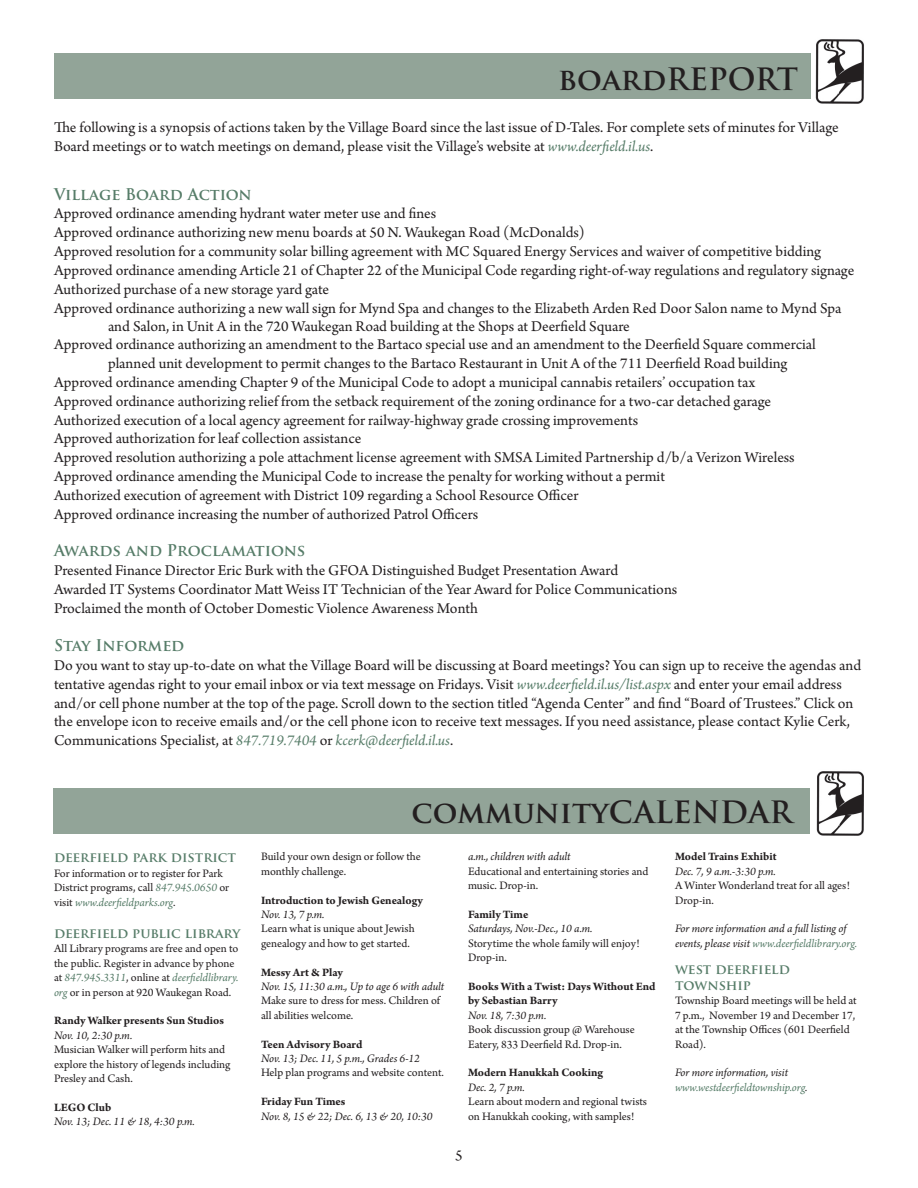
<style>
.page{position:relative;width:918px;height:1188px;background:#fff}
.page>*{position:absolute;margin:0;border:0;box-sizing:border-box;transform-origin:0 0}
.t1{font:700 30px "Trajan Pro";color:#231f20}
.t2{font:15.75px/18.9px "Arno Pro";color:#231f20}
.t3{font:700 15.75px "Trajan Pro";color:#567c68}
.t4{font:700 13.5px/16.2px "Trajan Pro";color:#567c68}
.t5{font:12px/14.4px "Arno Pro";color:#231f20}
.t6{font:italic 12px/14.4px "Arno Pro";letter-spacing:-.005em;color:#231f20}
.t7{font:700 12px/14.4px "Arno Pro";color:#231f20}
.t8{font:italic 12px/14.4px "Arno Pro";letter-spacing:-.005em;color:#567c68}
.s1{font-style:italic;color:#567c68}
.s2{color:#567c68}
.s3{color:#231f20}
</style>
<div class="page">
<div style="left:54px;top:54px;width:756px;height:45px;background:#92a498"></div>
<img style="left:816px;top:39px;width:48px;height:64px">
<div style="left:53px;top:788px;width:757px;height:45px;background:#92a498"></div>
<img style="left:816px;top:771px;width:48px;height:64px">
<h1 class="t1" style="left:558px;top:60px;width:242px">boardREPORT</h1>
<p class="t2" style="left:54px;top:119px;width:786px">The following is a synopsis of actions taken by the Village Board since the last issue of D-Tales. For complete sets of minutes for Village<br>Board meetings or to watch meetings on demand, please visit the Village’s website at <span class="s1">www.deerfield.il.us</span>.</p>
<p class="t3" style="left:54px;top:184px;width:199px">Village Board Action</p>
<p class="t2" style="left:54px;top:205px;width:384px">Approved ordinance amending hydrant water meter use and fines</p>
<p class="t2" style="left:54px;top:224px;width:532px">Approved ordinance authorizing new menu boards at 50 N. Waukegan Road (McDonalds)</p>
<p class="t2" style="left:54px;top:243px;width:769px">Approved resolution for a community solar billing agreement with MC Squared Energy Services and waiver of competitive bidding</p>
<p class="t2" style="left:54px;top:262px;width:802px">Approved ordinance amending Article 21 of Chapter 22 of the Municipal Code regarding right-of-way regulations and regulatory signage</p>
<p class="t2" style="left:54px;top:281px;width:277px">Authorized purchase of a new storage yard gate</p>
<p class="t2" style="left:54px;top:299px;width:789px">Approved ordinance authorizing a new wall sign for Mynd Spa and changes to the Elizabeth Arden Red Door Salon name to Mynd Spa</p>
<p class="t2" style="left:108px;top:318px;width:523px">and Salon, in Unit A in the 720 Waukegan Road building at the Shops at Deerfield Square</p>
<p class="t2" style="left:54px;top:336px;width:763px">Approved ordinance authorizing an amendment to the Bartaco special use and an amendment to the Deerfield Square commercial</p>
<p class="t2" style="left:108px;top:354px;width:681px">planned unit development to permit changes to the Bartaco Restaurant in Unit A of the 711 Deerfield Road building</p>
<p class="t2" style="left:54px;top:373px;width:703px">Approved ordinance amending Chapter 9 of the Municipal Code to adopt a municipal cannabis retailers’ occupation tax</p>
<p class="t2" style="left:54px;top:392px;width:719px">Approved ordinance authorizing relief from the setback requirement of the zoning ordinance for a two-car detached garage</p>
<p class="t2" style="left:54px;top:411px;width:586px">Authorized execution of a local agency agreement for railway-highway grade crossing improvements</p>
<p class="t2" style="left:54px;top:430px;width:309px">Approved authorization for leaf collection assistance</p>
<p class="t2" style="left:54px;top:449px;width:742px">Approved resolution authorizing a pole attachment license agreement with SMSA Limited Partnership d/b/a Verizon Wireless</p>
<p class="t2" style="left:54px;top:468px;width:613px">Approved ordinance amending the Municipal Code to increase the penalty for working without a permit</p>
<p class="t2" style="left:54px;top:486px;width:526px">Authorized execution of agreement with District 109 regarding a School Resource Officer</p>
<p class="t2" style="left:54px;top:505px;width:426px">Approved ordinance increasing the number of authorized Patrol Officers</p>
<p class="t3" style="left:54px;top:541px;width:253px">Awards and Proclamations</p>
<p class="t2" style="left:54px;top:562px;width:625px">Presented Finance Director Eric Burk with the GFOA Distinguished Budget Presentation Award<br>Awarded IT Systems Coordinator Matt Weiss IT Technician of the Year Award for Police Communications<br>Proclaimed the month of October Domestic Violence Awareness Month</p>
<p class="t3" style="left:54px;top:635px;width:132px">Stay Informed</p>
<p class="t2" style="left:54px;top:656px;width:809px">Do you want to stay up-to-date on what the Village Board will be discussing at Board meetings? You can sign up to receive the agendas and tentative agendas right to your email inbox or via text message on Fridays. Visit <span class="s1">www.deerfield.il.us/list.aspx</span> and enter your email address and/or cell phone number at the top of the page. Scroll down to the section titled “Agenda Center” and find “Board of Trustees.” Click on the envelope icon to receive emails and/or the cell phone icon to receive text messages. If you need assistance, please contact Kylie Cerk, Communications Specialist, at <span class="s1">847.719.7404</span> or <span class="s1">kcerk@deerfield.il.us</span>.</p>
<p class="t4" style="left:54px;top:849px;width:183px">deerfield park district</p>
<p class="t5" style="left:54px;top:867px;width:177px">For information or to register for Park<br>District programs, call <span class="s1">847.945.0650</span> or visit <span class="s1">www.deerfieldparks.org</span>.</p>
<p class="t4" style="left:54px;top:925px;width:188px">deerfield public library</p>
<p class="t5" style="left:54px;top:942px;width:186px">All Library programs are free and open to the public. Register in advance by phone at <span class="s1">847.945.3311</span>, online at <span class="s1">deerfieldlibrary. org</span> or in person at 920 Waukegan Road.</p>
<p class="t7" style="left:54px;top:1014px;width:171px">Randy Walker presents Sun Studios</p>
<p class="t6" style="left:54px;top:1029px;width:80px">Nov. 10, 2:30 p.m.</p>
<p class="t5" style="left:54px;top:1043px;width:178px">Musician Walker will perform hits and explore the history of legends including<br>Presley and Cash.</p>
<p class="t7" style="left:54px;top:1101px;width:59px">LEGO Club</p>
<p class="t6" style="left:54px;top:1115px;width:142px">Nov. 13; Dec. 11 &amp; 18, 4:30 p.m.</p>
<h1 class="t1" style="left:412px;top:793px;width:382px">communityCALENDAR</h1>
<p class="t5" style="left:261px;top:850px;width:161px">Build your own design or follow the monthly challenge.</p>
<p class="t7" style="left:261px;top:893px;width:164px">Introduction to Jewish Genealogy</p>
<p class="t6" style="left:261px;top:908px;width:65px">Nov. 13, 7 p.m.</p>
<p class="t5" style="left:261px;top:922px;width:155px">Learn what is unique about Jewish genealogy and how to get started.</p>
<p class="t7" style="left:261px;top:965px;width:83px">Messy Art &amp; Play</p>
<p class="t6" style="left:261px;top:980px;width:185px">Nov. 15, 11:30 a.m., Up to age 6 with adult</p>
<p class="t5" style="left:261px;top:994px;width:181px">Make sure to dress for mess. Children of all abilities welcome.</p>
<p class="t7" style="left:261px;top:1037px;width:103px">Teen Advisory Board</p>
<p class="t6" style="left:261px;top:1052px;width:160px">Nov. 13; Dec. 11, 5 p.m., Grades 6-12</p>
<p class="t5" style="left:261px;top:1066px;width:185px">Help plan programs and website content.</p>
<p class="t7" style="left:261px;top:1095px;width:86px">Friday Fun Times</p>
<p class="t6" style="left:261px;top:1109px;width:173px">Nov. 8, 15 &amp; 22; Dec. 6, 13 &amp; 20, 10:30</p>
<p class="t6" style="left:468px;top:850px;width:104px">a.m., children with adult</p>
<p class="t5" style="left:468px;top:865px;width:182px">Educational and entertaining stories and music. Drop-in.</p>
<p class="t7" style="left:468px;top:908px;width:62px">Family Time</p>
<p class="t6" style="left:468px;top:922px;width:126px">Saturdays, Nov.-Dec., 10 a.m.</p>
<p class="t5" style="left:468px;top:937px;width:173px">Storytime the whole family will enjoy!<br>Drop-in.</p>
<p class="t7" style="left:468px;top:980px;width:189px">Books With a Twist: Days Without End by Sebastian Barry</p>
<p class="t6" style="left:468px;top:1009px;width:80px">Nov. 18, 7:30 p.m.</p>
<p class="t5" style="left:468px;top:1023px;width:168px">Book discussion group @ Warehouse<br>Eatery, 833 Deerfield Rd. Drop-in.</p>
<p class="t7" style="left:468px;top:1066px;width:137px">Modern Hanukkah Cooking</p>
<p class="t6" style="left:468px;top:1081px;width:58px">Dec. 2, 7 p.m.</p>
<p class="t5" style="left:468px;top:1095px;width:181px">Learn about modern and regional twists on Hanukkah cooking, with samples!</p>
<p class="t2" style="left:455px;top:1146px;width:9px">5</p>
<p class="t7" style="left:675px;top:850px;width:103px">Model Trains Exhibit</p>
<p class="t6" style="left:675px;top:865px;width:102px">Dec. 7, 9 a.m.-3:30 p.m.</p>
<p class="t5" style="left:675px;top:879px;width:176px">A Winter Wonderland treat for all ages!<br>Drop-in.</p>
<p class="t6" style="left:675px;top:922px;width:184px">For more information and a full listing of events, please visit <span class="s2">www.deerfieldlibrary.org.</span></p>
<p class="t4" style="left:675px;top:961px;width:116px">west deerfield township</p>
<p class="t5" style="left:675px;top:994px;width:183px">Township Board meetings will be held at<br>7 p.m., November 19 and December 17, at the Township Offices (601 Deerfield<br>Road).</p>
<p class="t8" style="left:675px;top:1066px;width:134px"><span class="s3">For more information, visit </span>www.westdeerfieldtownship.org<span class="s3">.</span></p>
</div>
